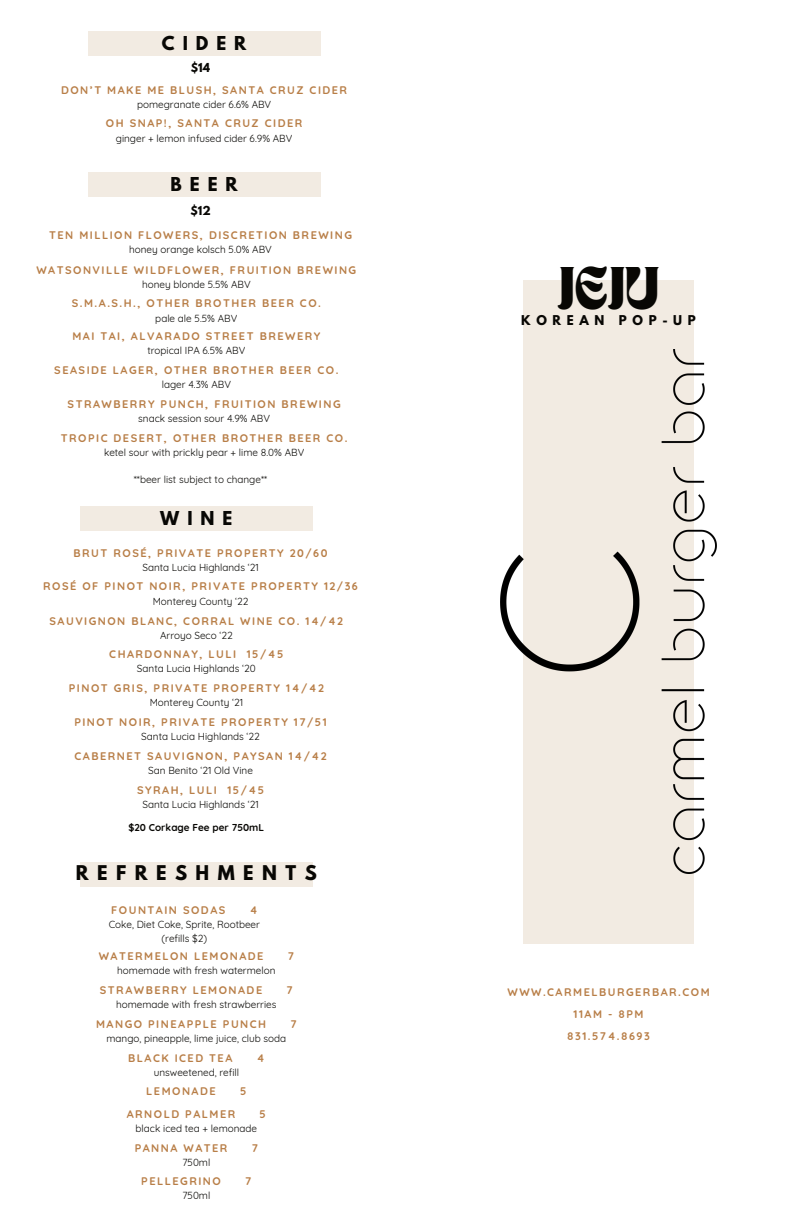
<style>
.page{position:relative;width:792px;height:1224px;background:#fff}
.page>*{position:absolute;margin:0;border:0;box-sizing:border-box;transform-origin:0 0}
.t1{font:42px "TANNIMBUS";color:#080704}
.t2{font:700 18px "League Spartan";letter-spacing:.47em;color:#080704}
.t3{font:700 17px "League Spartan";letter-spacing:.47em;color:#080704}
.t4{font:700 12px "League Spartan";letter-spacing:.47em;color:#080704}
.t5{font:700 11px/21.8px "Quicksand";letter-spacing:.135em;color:#b87e47;text-align:center}
.t6{font:700 11px "League Spartan";color:#080704}
.t7{font:10px/13.5px "Quicksand";color:#080704;text-align:center}
.t8{font:700 10px "Quicksand";color:#080704}
</style>
<div class="page">
<div style="left:80px;top:862px;width:233px;height:24px;background:#f2ebe2"></div>
<div style="left:88px;top:172px;width:232px;height:24px;background:#f2ebe2"></div>
<div style="left:80px;top:506px;width:233px;height:24px;background:#f2ebe2"></div>
<div style="left:523px;top:280px;width:171px;height:664px;background:#f2ebe2"></div>
<img style="left:500px;top:349px;width:217px;height:525px">
<div style="left:88px;top:31px;width:232px;height:25px;background:#f2ebe2"></div>
<h3 class="t3" style="left:162px;top:30px;width:86px">CIDER</h3>
<p class="t6" style="left:191px;top:59px;width:21px">$14</p>
<p class="t5" style="left:61px;top:78px;width:288px">DON’T MAKE ME BLUSH, SANTA CRUZ CIDER</p>
<p class="t7" style="left:137px;top:97px;width:136px">pomegranate cider 6.6% ABV</p>
<p class="t5" style="left:106px;top:112px;width:198px">OH SNAP!, SANTA CRUZ CIDER</p>
<p class="t7" style="left:116px;top:130px;width:178px">ginger + lemon infused cider 6.9% ABV</p>
<h3 class="t3" style="left:171px;top:170px;width:69px">BEER</h3>
<p class="t6" style="left:190px;top:202px;width:22px">$12</p>
<p class="t5" style="left:49px;top:224px;width:304px">TEN MILLION FLOWERS, DISCRETION BREWING</p>
<p class="t7" style="left:129px;top:242px;width:144px">honey orange kolsch 5.0% ABV</p>
<p class="t5" style="left:36px;top:258px;width:321px">WATSONVILLE WILDFLOWER, FRUITION BREWING</p>
<p class="t7" style="left:142px;top:277px;width:110px">honey blonde 5.5% ABV</p>
<p class="t5" style="left:72px;top:292px;width:251px">S.M.A.S.H., OTHER BROTHER BEER CO.</p>
<p class="t7" style="left:155px;top:310px;width:84px">pale ale 5.5% ABV</p>
<p class="t5" style="left:72px;top:324px;width:250px">MAI TAI, ALVARADO STREET BREWERY</p>
<p class="t7" style="left:147px;top:343px;width:99px">tropical IPA 6.5% ABV</p>
<p class="t5" style="left:54px;top:358px;width:286px">SEASIDE LAGER, OTHER BROTHER BEER CO.</p>
<p class="t7" style="left:162px;top:377px;width:71px">lager 4.3% ABV</p>
<p class="t5" style="left:68px;top:392px;width:275px">STRAWBERRY PUNCH, FRUITION BREWING</p>
<p class="t7" style="left:138px;top:411px;width:133px">snack session sour 4.9% ABV</p>
<p class="t5" style="left:61px;top:426px;width:288px">TROPIC DESERT, OTHER BROTHER BEER CO.</p>
<p class="t7" style="left:104px;top:444px;width:202px">ketel sour with prickly pear + lime 8.0% ABV</p>
<p class="t7" style="left:134px;top:471px;width:135px">**beer list subject to change**</p>
<h3 class="t3" style="left:160px;top:504px;width:74px">WINE</h3>
<p class="t5" style="left:74px;top:541px;width:255px">BRUT ROSÉ, PRIVATE PROPERTY 20/60</p>
<p class="t7" style="left:142px;top:560px;width:118px">Santa Lucia Highlands ‘21</p>
<p class="t5" style="left:43px;top:575px;width:316px">ROSÉ OF PINOT NOIR, PRIVATE PROPERTY 12/36</p>
<p class="t7" style="left:153px;top:593px;width:97px">Monterey County ‘22</p>
<p class="t5" style="left:50px;top:609px;width:295px">SAUVIGNON BLANC, CORRAL WINE CO. 14/42</p>
<p class="t7" style="left:160px;top:627px;width:74px">Arroyo Seco ‘22</p>
<p class="t5" style="left:109px;top:643px;width:176px">CHARDONNAY, LULI 15/45</p>
<p class="t7" style="left:137px;top:661px;width:120px">Santa Lucia Highlands ‘20</p>
<p class="t5" style="left:69px;top:676px;width:257px">PINOT GRIS, PRIVATE PROPERTY 14/42</p>
<p class="t7" style="left:150px;top:695px;width:95px">Monterey County ‘21</p>
<p class="t5" style="left:74px;top:710px;width:254px">PINOT NOIR, PRIVATE PROPERTY 17/51</p>
<p class="t7" style="left:141px;top:729px;width:120px">Santa Lucia Highlands ‘22</p>
<p class="t5" style="left:75px;top:744px;width:254px">CABERNET SAUVIGNON, PAYSAN 14/42</p>
<p class="t7" style="left:148px;top:763px;width:106px">San Benito ‘21 Old Vine</p>
<p class="t5" style="left:137px;top:778px;width:128px">SYRAH, LULI 15/45</p>
<p class="t7" style="left:142px;top:796px;width:118px">Santa Lucia Highlands ‘21</p>
<p class="t8" style="left:129px;top:819px;width:137px">$20 Corkage Fee per 750mL</p>
<h2 class="t2" style="left:76px;top:859px;width:242px">REFRESHMENTS</h2>
<p class="t5" style="left:111px;top:898px;width:116px">FOUNTAIN SODAS</p>
<p class="t5" style="left:250px;top:898px;width:9px">4</p>
<p class="t7" style="left:109px;top:917px;width:153px">Coke, Diet Coke, Sprite, Rootbeer (refills $2)</p>
<p class="t5" style="left:99px;top:944px;width:166px">WATERMELON LEMONADE</p>
<p class="t5" style="left:288px;top:944px;width:8px">7</p>
<p class="t7" style="left:117px;top:963px;width:160px">homemade with fresh watermelon</p>
<p class="t5" style="left:100px;top:978px;width:164px">STRAWBERRY LEMONADE</p>
<p class="t5" style="left:287px;top:978px;width:8px">7</p>
<p class="t7" style="left:116px;top:997px;width:162px">homemade with fresh strawberries</p>
<p class="t5" style="left:96px;top:1012px;width:171px">MANGO PINEAPPLE PUNCH</p>
<p class="t5" style="left:290px;top:1012px;width:8px">7</p>
<p class="t7" style="left:106px;top:1030px;width:181px">mango, pineapple, lime juice, club soda</p>
<p class="t5" style="left:128px;top:1046px;width:106px">BLACK ICED TEA</p>
<p class="t5" style="left:257px;top:1046px;width:9px">4</p>
<p class="t7" style="left:154px;top:1064px;width:87px">unsweetened, refill</p>
<p class="t5" style="left:146px;top:1080px;width:71px">LEMONADE</p>
<p class="t5" style="left:240px;top:1080px;width:8px">5</p>
<p class="t5" style="left:127px;top:1102px;width:110px">ARNOLD PALMER</p>
<p class="t5" style="left:260px;top:1102px;width:8px">5</p>
<p class="t7" style="left:136px;top:1121px;width:123px">black iced tea + lemonade</p>
<p class="t5" style="left:135px;top:1136px;width:94px">PANNA WATER</p>
<p class="t5" style="left:252px;top:1136px;width:8px">7</p>
<p class="t7" style="left:182px;top:1154px;width:30px">750ml</p>
<p class="t5" style="left:141px;top:1170px;width:81px">PELLEGRINO</p>
<p class="t5" style="left:245px;top:1170px;width:8px">7</p>
<p class="t7" style="left:182px;top:1188px;width:30px">750ml</p>
<h1 class="t1" style="left:558px;top:269px;width:104px">JEJU</h1>
<p class="t4" style="left:521px;top:310px;width:176px">KOREAN POP-UP</p>
<p class="t5" style="left:507px;top:980px;width:204px">WWW.CARMELBURGERBAR.COM<br>11AM - 8PM<br>831.574.8693</p>
</div>
